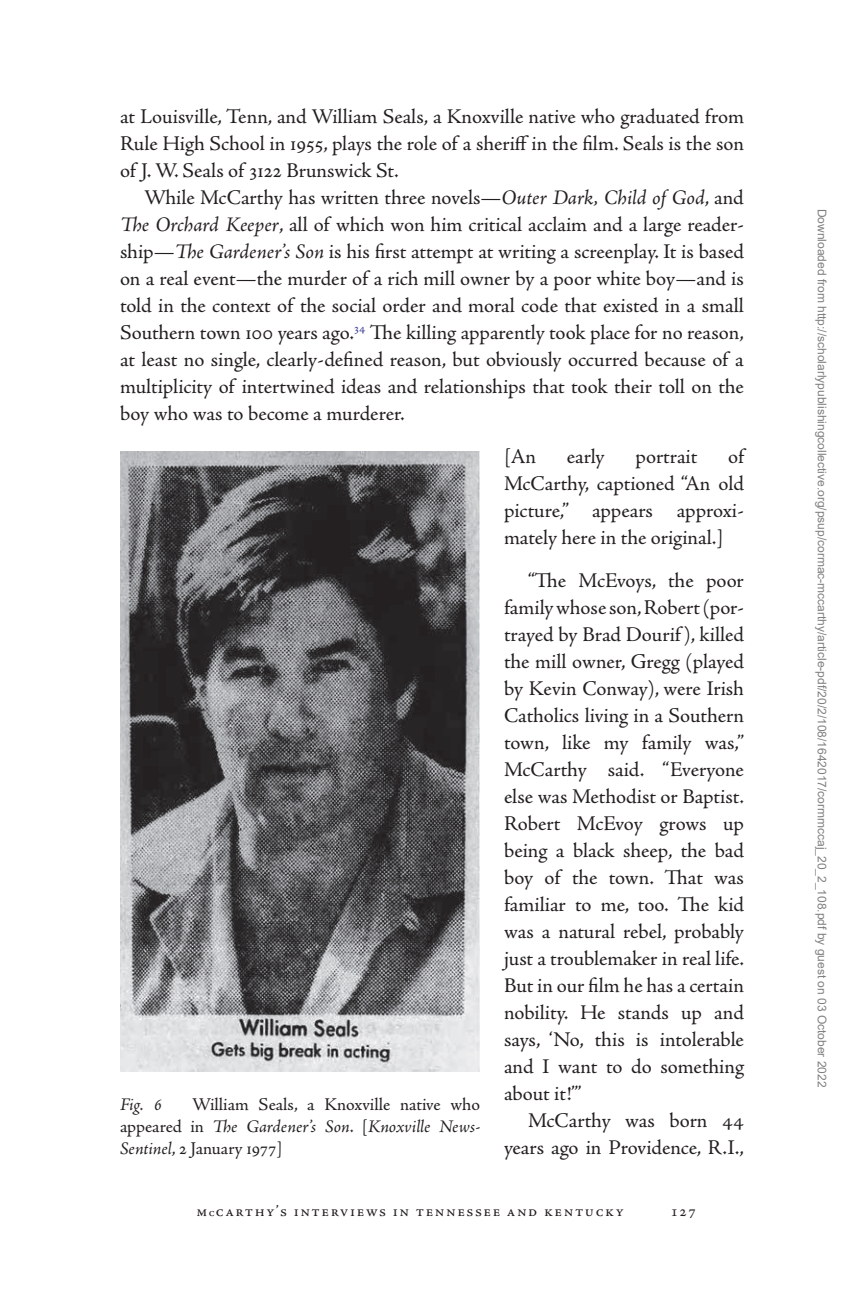
<style>
.page{position:relative;width:864px;height:1296px;background:#fff}
.page>*{position:absolute;margin:0;border:0;box-sizing:border-box;transform-origin:0 0}
.t1{font:21px/27px "Adobe Jenson Pro";letter-spacing:-.005em;color:#231f20;text-align:justify}
.t2{font:18px/22px "Adobe Jenson Pro";color:#231f20;text-align:justify}
.t3{font:italic 18px "Adobe Jenson Pro";color:#231f20}
.t4{font:16px "Adobe Jenson Pro";letter-spacing:.1em;color:#231f20}
.t5{font:12px "Arial";color:#808080}
.s1{font-style:italic}
.s2{font-size:12px}
</style>
<div class="page">
<img style="left:120px;top:451px;width:360px;height:620px">
<p class="t1" style="left:120px;top:103px;width:626px">at Louisville, Tenn, and William Seals, a Knoxville native who graduated from Rule High School in 1955, plays the role of a sheriff in the film. Seals is the son of J. W. Seals of 3122 Brunswick St.</p>
<p class="t1" style="left:120px;top:184px;width:626px;text-indent:24px">While McCarthy has written three novels—<span class="s1">Outer Dark, Child of God</span>, and <span class="s1">The Orchard Keeper</span>, all of which won him critical acclaim and a large reader&shy;ship—<span class="s1">The Gardener’s Son</span> is his first attempt at writing a screenplay. It is based on a real event—the murder of a rich mill owner by a poor white boy—and is told in the context of the social order and moral code that existed in a small Southern town 100 years ago.<sup>34</sup> The killing apparently took place for no reason, at least no single, clearly-defined reason, but obviously occurred because of a multiplicity of intertwined ideas and relationships that took their toll on the boy who was to become a murderer.</p>
<p class="t1" style="left:504px;top:443px;width:34px">[An</p>
<p class="t1" style="left:567px;top:443px;width:39px">early</p>
<p class="t1" style="left:636px;top:443px;width:63px">portrait</p>
<p class="t1" style="left:504px;top:443px;width:242px;text-indent:224px">of McCarthy, captioned “An old picture,” appears approxi&shy;mately here in the original.]</p>
<p class="t1" style="left:504px;top:567px;width:242px;text-indent:24px">“The McEvoys, the poor family whose son, Robert (por&shy;trayed by Brad Dourif ), killed the mill owner, Gregg (played by Kevin Conway), were Irish Catholics living in a Southern town, like my family was,” McCarthy said. “Everyone else was Methodist or Baptist.<br>Robert McEvoy grows up being a black sheep, the bad boy of the town. That was familiar to me, too. The kid was a natural rebel, probably just a troublemaker in real life.<br>But in our film he has a certain nobility. He stands up and says, ‘No, this is intolerable and I want to do something about it!’”</p>
<p class="t1" style="left:504px;top:1108px;width:242px;text-align:right">McCarthy was born 44 years ago in Providence, R.I.,</p>
<p class="t2" style="left:120px;top:1094px;width:362px;text-indent:72px">William Seals, a Knoxville native who appeared in <span class="s1">The Gardener’s Son</span>. [<span class="s1">Knoxville News-Sentinel</span>, 2 January 1977]</p>
<p class="t3" style="left:120px;top:1094px;width:43px">Fig. 6</p>
<p class="t4" style="left:196px;top:1202px;width:429px">M <span class="s2">c</span>Carthy’s Interviews in Tennessee and Kentucky</p>
<p class="t4" style="left:671px;top:1202px;width:27px">127</p>
<p class="t5" style="left:827px;top:209px;width:880px;rotate:90deg">Downloaded from http://scholarlypublishingcollective.org/psup/cormac-mccarthy/article-pdf/20/2/108/1642017/cormmccaj_20_2_108.pdf by guest on 03 October 2022</p>
</div>
